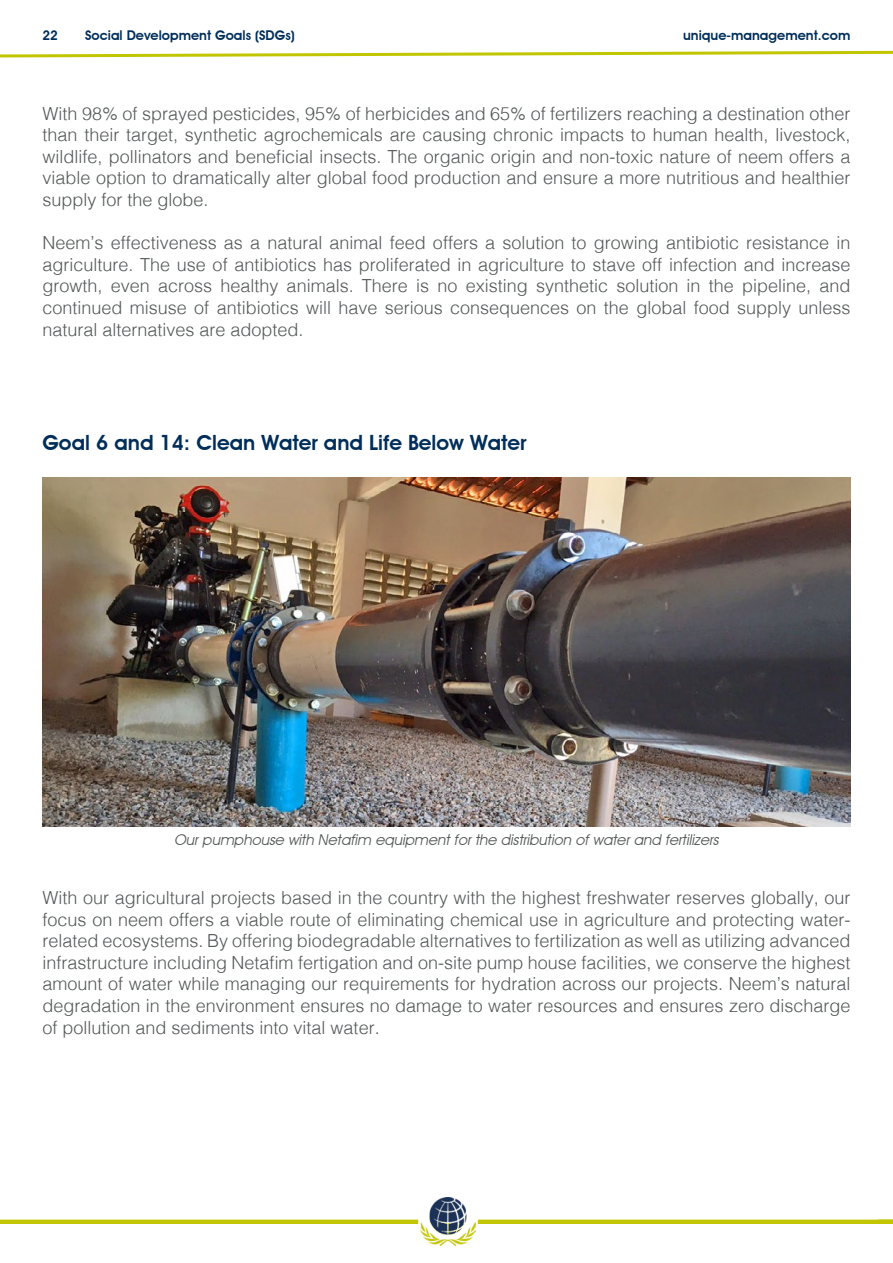
<style>
.page{position:relative;width:893px;height:1263px;background:#fff}
.page>*{position:absolute;margin:0;border:0;box-sizing:border-box;transform-origin:0 0}
.t1{font:600 21px "Advantage";color:#002e5a}
.t2{font:300 18px/21.6px "Helvetica";color:#545758;text-align:justify}
.t3{font:italic 15px "Advantage";color:#545758}
.t4{font:600 13.5px "Advantage";color:#002e5a}
</style>
<div class="page">
<div style="left:478px;top:1219px;width:415px;height:5px;background:#c1c600"></div>
<div style="left:0;top:1219px;width:418px;height:5px;background:#c1c600"></div>
<img style="left:421px;top:1197px;width:54px;height:49px">
<svg style="left:0;top:50px;width:893px;height:8px"></svg>
<img style="left:43px;top:478px;width:807px;height:348px">
<p class="t4" style="left:43px;top:28px;width:17px">22</p>
<p class="t4" style="left:85px;top:28px;width:211px">Social Development Goals (SDGs)</p>
<p class="t4" style="left:683px;top:28px;width:169px">unique-management.com</p>
<p class="t2" style="left:43px;top:101px;width:809px">With 98% of sprayed pesticides, 95% of herbicides and 65% of fertilizers reaching a destination other than their target, synthetic agrochemicals are causing chronic impacts to human health, livestock, wildlife, pollinators and beneficial insects. The organic origin and non-toxic nature of neem offers a viable option to dramatically alter global food production and ensure a more nutritious and healthier supply for the globe.</p>
<p class="t2" style="left:43px;top:231px;width:809px">Neem’s effectiveness as a natural animal feed offers a solution to growing antibiotic resistance in agriculture. The use of antibiotics has proliferated in agriculture to stave off infection and increase growth, even across healthy animals. There is no existing synthetic solution in the pipeline, and continued misuse of antibiotics will have serious consequences on the global food supply unless natural alternatives are adopted.</p>
<p class="t1" style="left:43px;top:430px;width:485px">Goal 6 and 14: Clean Water and Life Below Water</p>
<p class="t3" style="left:174px;top:831px;width:546px">Our pumphouse with Netafim equipment for the distribution of water and fertilizers</p>
<p class="t2" style="left:43px;top:885px;width:809px">With our agricultural projects based in the country with the highest freshwater reserves globally, our focus on neem offers a viable route of eliminating chemical use in agriculture and protecting water&shy;related ecosystems. By offering biodegradable alternatives to fertilization as well as utilizing advanced infrastructure including Netafim fertigation and on-site pump house facilities, we conserve the highest amount of water while managing our requirements for hydration across our projects. Neem’s natural degradation in the environment ensures no damage to water resources and ensures zero discharge of pollution and sediments into vital water.</p>
</div>
